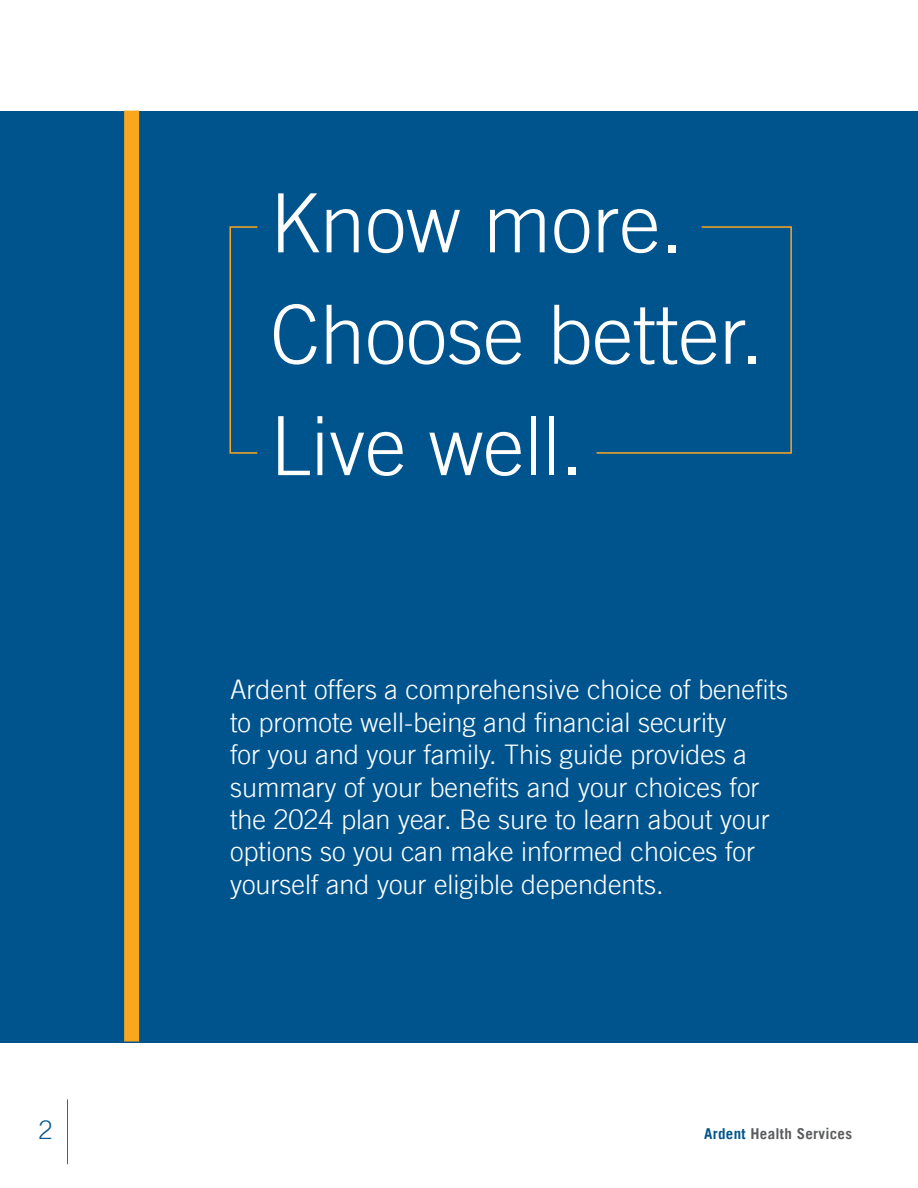
<style>
.page{position:relative;width:918px;height:1188px;background:#fff}
.page>*{position:absolute;margin:0;border:0;box-sizing:border-box;transform-origin:0 0}
.t1{font:300 81.75px/111.4px "Trade Gothic LT";color:#fff}
.t2{font:300 27px/32.4px "Trade Gothic LT";color:#fff}
.t3{font:300 25.5px "Trade Gothic LT";color:#00548e}
.t4{font:700 15px "Trade Gothic LT";letter-spacing:.02em;color:#5a5b5d}
.s1{color:#00548e}
</style>
<div class="page">
<div style="left:0;top:111px;width:918px;height:931px;background:#00548e"></div>
<div style="left:229px;top:226px;width:29px;height:228px;border:2px solid #faa720"></div>
<svg style="left:596px;top:226px;width:196px;height:228px"></svg>
<div style="left:124px;top:111px;width:15px;height:931px;background:#faa720"></div>
<hr style="left:67px;top:1099px;width:1px;height:65px;background:#5a5b5d">
<h1 class="t1" style="left:270px;top:166px;width:495px">Know more.<br>Choose better.<br>Live well.</h1>
<p class="t2" style="left:230px;top:673px;width:560px">Ardent offers a comprehensive choice of benefits to promote well-being and financial security<br>for you and your family. This guide provides a summary of your benefits and your choices for the 2024 plan year. Be sure to learn about your options so you can make informed choices for yourself and your eligible dependents.</p>
<p class="t3" style="left:38px;top:1115px;width:16px">2</p>
<p class="t4" style="left:704px;top:1125px;width:149px"><span class="s1">Ardent</span> Health Services</p>
</div>
